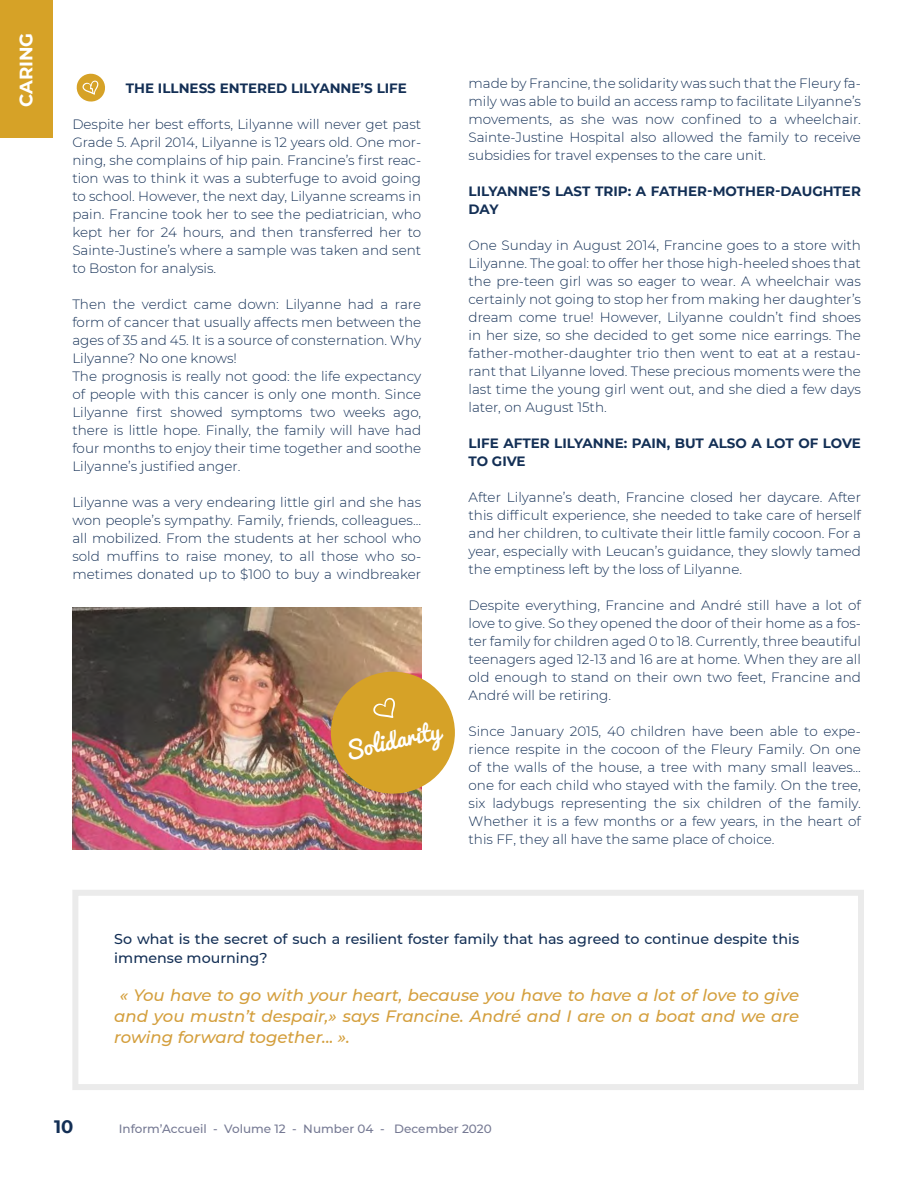
<style>
.page{position:relative;width:918px;height:1188px;background:#fff}
.page>*{position:absolute;margin:0;border:0;box-sizing:border-box;transform-origin:0 0}
.t1{font:22.5px "Pacifico";color:#fff}
.t2{font:700 18px "Montserrat";color:#fff}
.t3{font:700 18px "Montserrat";color:#132f55}
.t4{font:italic 500 16.5px/21px "Montserrat";color:#d49f3d;text-align:justify}
.t5{font:500 14.25px/19.5px "Montserrat";color:#132f55}
.t6{font:300 13.5px/18px "Montserrat";color:#132f55;text-align:justify}
.t7{font:700 13.5px/18px "Montserrat";color:#132f55}
.t8{font:500 12px "Montserrat";color:#757993}
</style>
<div class="page">
<img style="left:72px;top:608px;width:349px;height:241px">
<div style="left:72px;top:890px;width:792px;height:200px;border:6px solid #ebebeb"></div>
<div style="left:331px;top:672px;width:124px;height:122px;background:#d6a227;border-radius:50%"></div>
<svg style="left:373px;top:698px;width:22px;height:20px"></svg>
<svg style="left:76px;top:73px;width:29px;height:29px"></svg>
<div style="left:0;top:0;width:53px;height:137px;background:#d6a227"></div>
<h2 class="t2" style="left:13px;top:107px;width:76px;rotate:-90deg">CARING</h2>
<p class="t7" style="left:126px;top:78px;width:283px">THE ILLNESS ENTERED LILYANNE’S LIFE</p>
<p class="t6" style="left:72px;top:115px;width:350px">Despite her best efforts, Lilyanne will never get past Grade 5. April 2014, Lilyanne is 12 years old. One mor&shy;ning, she complains of hip pain. Francine’s first reac&shy;tion was to think it was a subterfuge to avoid going to school. However, the next day, Lilyanne screams in pain. Francine took her to see the pediatrician, who kept her for 24 hours, and then transferred her to Sainte-Justine’s where a sample was taken and sent to Boston for analysis.</p>
<p class="t6" style="left:72px;top:295px;width:350px;text-align:left">Then the verdict came down: Lilyanne had a rare form of cancer that usually affects men between the ages of 35 and 45. It is a source of consternation. Why Lilyanne? No one knows!<br>The prognosis is really not good: the life expectancy of people with this cancer is only one month. Since Lilyanne first showed symptoms two weeks ago, there is little hope. Finally, the family will have had four months to enjoy their time together and soothe Lilyanne’s justified anger.</p>
<p class="t6" style="left:72px;top:492px;width:350px">Lilyanne was a very endearing little girl and she has won people’s sympathy. Family, friends, colleagues... all mobilized. From the students at her school who sold muffins to raise money, to all those who so&shy;metimes donated up to $100 to buy a windbreaker</p>
<h1 class="t1" style="left:342px;top:740px;width:98px;rotate:-13deg">Solidarity</h1>
<p class="t6" style="left:469px;top:74px;width:394px">made by Francine, the solidarity was such that the Fleury fa&shy;mily was able to build an access ramp to facilitate Lilyanne’s movements, as she was now confined to a wheelchair.<br>Sainte-Justine Hospital also allowed the family to receive subsidies for travel expenses to the care unit.</p>
<p class="t7" style="left:469px;top:182px;width:394px">LILYANNE’S LAST TRIP: A FATHER-MOTHER-DAUGHTER<br>DAY</p>
<p class="t6" style="left:469px;top:236px;width:394px">One Sunday in August 2014, Francine goes to a store with Lilyanne. The goal: to offer her those high-heeled shoes that the pre-teen girl was so eager to wear. A wheelchair was certainly not going to stop her from making her daughter’s dream come true! However, Lilyanne couldn’t find shoes in her size, so she decided to get some nice earrings. The father-mother-daughter trio then went to eat at a restau&shy;rant that Lilyanne loved. These precious moments were the last time the young girl went out, and she died a few days later, on August 15th.</p>
<p class="t7" style="left:469px;top:434px;width:394px">LIFE AFTER LILYANNE: PAIN, BUT ALSO A LOT OF LOVE<br>TO GIVE</p>
<p class="t6" style="left:469px;top:488px;width:394px">After Lilyanne’s death, Francine closed her daycare. After this difficult experience, she needed to take care of herself and her children, to cultivate their little family cocoon. For a year, especially with Leucan’s guidance, they slowly tamed the emptiness left by the loss of Lilyanne.</p>
<p class="t6" style="left:469px;top:596px;width:394px">Despite everything, Francine and André still have a lot of love to give. So they opened the door of their home as a fos&shy;ter family for children aged 0 to 18. Currently, three beautiful teenagers aged 12-13 and 16 are at home. When they are all old enough to stand on their own two feet, Francine and André will be retiring.</p>
<p class="t6" style="left:469px;top:722px;width:394px">Since January 2015, 40 children have been able to expe&shy;rience respite in the cocoon of the Fleury Family. On one of the walls of the house, a tree with many small leaves... one for each child who stayed with the family. On the tree, six ladybugs representing the six children of the family.<br>Whether it is a few months or a few years, in the heart of this FF, they all have the same place of choice.</p>
<p class="t5" style="left:114px;top:928px;width:686px">So what is the secret of such a resilient foster family that has agreed to continue despite this immense mourning?</p>
<p class="t4" style="left:114px;top:984px;width:686px;text-indent:5px">« You have to go with your heart, because you have to have a lot of love to give and you mustn’t despair,» says Francine. André and I are on a boat and we are rowing forward together... ».</p>
<h2 class="t3" style="left:54px;top:1114px;width:21px">10</h2>
<p class="t8" style="left:119px;top:1120px;width:374px">Inform’Accueil - Volume 12 - Number 04 - December 2020</p>
</div>
